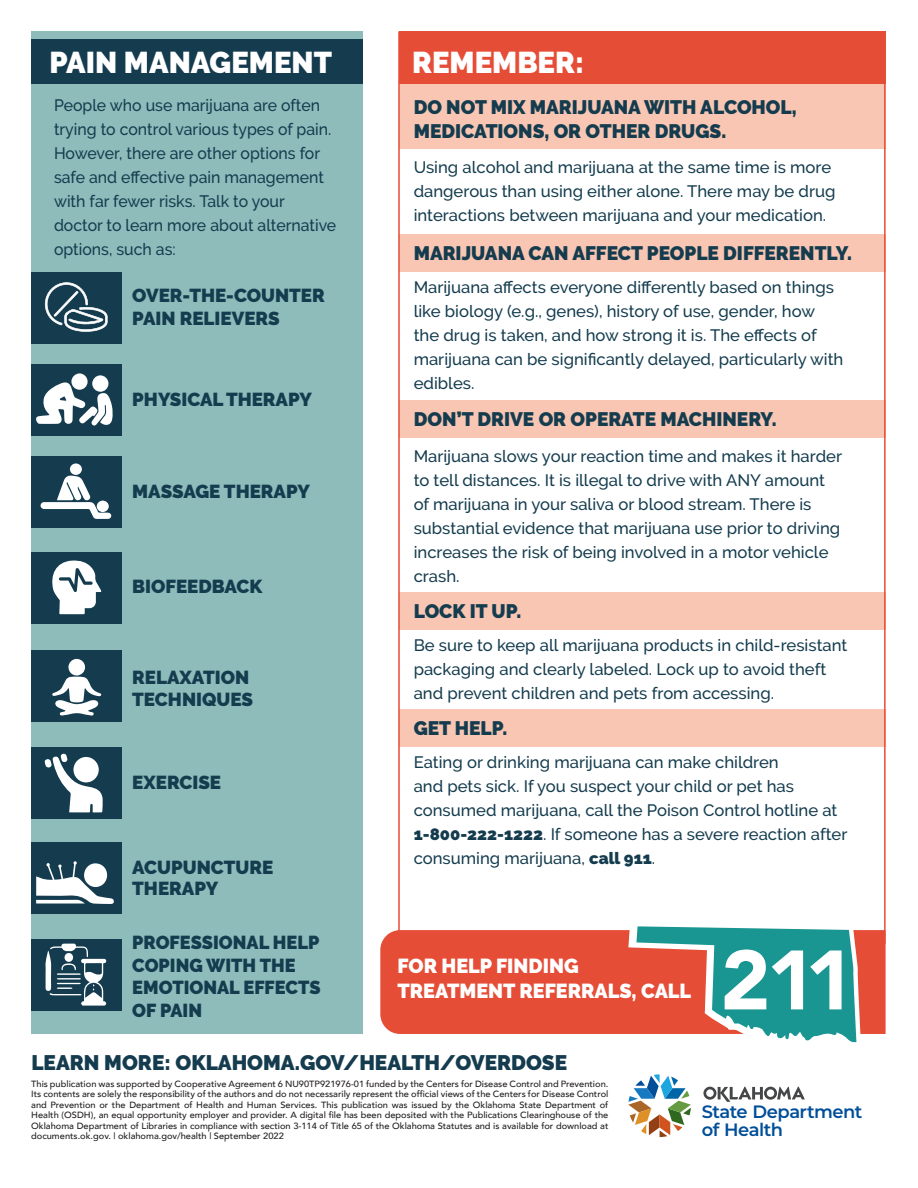
<style>
.page{position:relative;width:918px;height:1188px;background:#fff}
.page>*{position:absolute;margin:0;border:0;box-sizing:border-box;transform-origin:0 0}
.t1{font:900 30px "Raleway";color:#fff}
.t2{font:900 21px "Raleway";color:#143c4e}
.t3{font:900 20.25px/25.5px "Raleway";color:#fff}
.t4{font:900 19.5px/24px "Raleway";color:#143c4e}
.t5{font:900 18.75px/22.5px "Raleway";color:#143c4e}
.t6{font:600 17.85px/17.2px "Montserrat";letter-spacing:-.03em;color:#014e99}
.t7{font:500 16.5px/24px "Raleway";color:#143c4e}
.t8{font:500 16.5px/24px "Raleway";color:#143c4e;scale:.96 1}
.t9{font:500 9px/10.5px "Avenir";color:#231f20;text-align:justify}
.s1{font-weight:900}
</style>
<div class="page">
<div style="left:32px;top:32px;width:331px;height:1002px;background:#8dbcbb"></div>
<svg style="left:398px;top:31px;width:488px;height:899px"></svg>
<div style="left:32px;top:39px;width:331px;height:45px;background:#143c4e"></div>
<div style="left:32px;top:272px;width:90px;height:72px;background:#143c4e"></div>
<svg style="left:45px;top:282px;width:63px;height:50px"></svg>
<div style="left:32px;top:364px;width:90px;height:72px;background:#143c4e"></div>
<svg style="left:92px;top:375px;width:17px;height:17px"></svg>
<div style="left:71px;top:373px;width:17px;height:17px;background:#fff;border-radius:50%"></div>
<svg style="left:36px;top:382px;width:77px;height:44px"></svg>
<div style="left:32px;top:456px;width:90px;height:72px;background:#143c4e"></div>
<svg style="left:41px;top:475px;width:70px;height:44px"></svg>
<div style="left:70px;top:463px;width:12px;height:12px;background:#fff;border-radius:50%"></div>
<div style="left:97px;top:501px;width:12px;height:11px;background:#fff;border-radius:50%"></div>
<div style="left:32px;top:650px;width:90px;height:72px;background:#143c4e"></div>
<svg style="left:52px;top:676px;width:49px;height:40px"></svg>
<div style="left:68px;top:659px;width:17px;height:17px;background:#fff;border-radius:50%"></div>
<div style="left:32px;top:552px;width:90px;height:72px;background:#143c4e"></div>
<svg style="left:52px;top:560px;width:49px;height:54px"></svg>
<div style="left:32px;top:747px;width:90px;height:72px;background:#143c4e"></div>
<svg style="left:45px;top:754px;width:58px;height:58px"></svg>
<div style="left:73px;top:757px;width:26px;height:25px;background:#fff;border-radius:50%"></div>
<div style="left:32px;top:939px;width:90px;height:72px;background:#143c4e"></div>
<svg style="left:45px;top:944px;width:61px;height:62px"></svg>
<div style="left:380px;top:930px;width:506px;height:104px;background:#e54d37"></div>
<svg style="left:623px;top:915px;width:244px;height:128px"></svg>
<div style="left:32px;top:842px;width:90px;height:72px;background:#143c4e"></div>
<svg style="left:36px;top:861px;width:78px;height:43px"></svg>
<svg style="left:703px;top:1087px;width:102px;height:15px"></svg>
<svg style="left:628px;top:1074px;width:63px;height:63px"></svg>
<h1 class="t1" style="left:50px;top:45px;width:284px">PAIN MANAGEMENT</h1>
<h1 class="t1" style="left:412px;top:45px;width:173px">REMEMBER:</h1>
<p class="t8" style="left:54px;top:93px;width:296px">People who use marijuana are often trying to control various types of pain.<br>However, there are other options for safe and effective pain management with far fewer risks. Talk to your doctor to learn more about alternative options, such as:</p>
<p class="t5" style="left:132px;top:284px;width:194px">OVER-THE-COUNTER<br>PAIN RELIEVERS</p>
<p class="t5" style="left:132px;top:388px;width:181px">PHYSICAL THERAPY</p>
<p class="t5" style="left:132px;top:480px;width:179px">MASSAGE THERAPY</p>
<p class="t5" style="left:132px;top:576px;width:132px">BIOFEEDBACK</p>
<p class="t5" style="left:132px;top:667px;width:122px;line-height:21.8px">RELAXATION<br>TECHNIQUES</p>
<p class="t5" style="left:132px;top:771px;width:90px">EXERCISE</p>
<p class="t5" style="left:132px;top:856px;width:143px;line-height:21.8px">ACUPUNCTURE<br>THERAPY</p>
<p class="t5" style="left:132px;top:931px;width:190px">PROFESSIONAL HELP<br>COPING WITH THE<br>EMOTIONAL EFFECTS<br>OF PAIN</p>
<p class="t4" style="left:414px;top:95px;width:384px">DO NOT MIX MARIJUANA WITH ALCOHOL,<br>MEDICATIONS, OR OTHER DRUGS.</p>
<p class="t7" style="left:414px;top:155px;width:423px">Using alcohol and marijuana at the same time is more dangerous than using either alone. There may be drug interactions between marijuana and your medication.</p>
<p class="t4" style="left:414px;top:241px;width:440px">MARIJUANA CAN AFFECT PEOPLE DIFFERENTLY.</p>
<p class="t7" style="left:414px;top:275px;width:431px">Marijuana affects everyone differently based on things like biology (e.g., genes), history of use, gender, how the drug is taken, and how strong it is. The effects of marijuana can be significantly delayed, particularly with edibles.</p>
<p class="t4" style="left:414px;top:407px;width:364px">DON’T DRIVE OR OPERATE MACHINERY.</p>
<p class="t7" style="left:414px;top:444px;width:430px">Marijuana slows your reaction time and makes it harder to tell distances. It is illegal to drive with ANY amount of marijuana in your saliva or blood stream. There is substantial evidence that marijuana use prior to driving increases the risk of being involved in a motor vehicle crash.</p>
<p class="t4" style="left:414px;top:599px;width:109px">LOCK IT UP.</p>
<p class="t7" style="left:414px;top:633px;width:435px">Be sure to keep all marijuana products in child-resistant packaging and clearly labeled. Lock up to avoid theft and prevent children and pets from accessing.</p>
<p class="t4" style="left:414px;top:716px;width:95px">GET HELP.</p>
<p class="t7" style="left:414px;top:750px;width:435px">Eating or drinking marijuana can make children<br>and pets sick. If you suspect your child or pet has consumed marijuana, call the Poison Control hotline at <span class="s1">1-800-222-1222</span>. If someone has a severe reaction after consuming marijuana, <span class="s1">call 911</span>.</p>
<p class="t3" style="left:398px;top:953px;width:295px">FOR HELP FINDING<br>TREATMENT REFERRALS, CALL</p>
<p class="t2" style="left:32px;top:1050px;width:537px">LEARN MORE: OKLAHOMA.GOV/HEALTH/OVERDOSE</p>
<p class="t9" style="left:31px;top:1078px;width:579px">This publication was supported by Cooperative Agreement 6 NU90TP921976-01 funded by the Centers for Disease Control and Prevention.<br>Its contents are solely the responsibility of the authors and do not necessarily represent the official views of the Centers for Disease Control and Prevention or the Department of Health and Human Services. This publication was issued by the Oklahoma State Department of Health (OSDH), an equal opportunity employer and provider. A digital file has been deposited with the Publications Clearinghouse of the Oklahoma Department of Libraries in compliance with section 3-114 of Title 65 of the Oklahoma Statutes and is available for download at documents.ok.gov. | oklahoma.gov/health | September 2022</p>
<p class="t6" style="left:702px;top:1103px;width:162px">State Department of Health</p>
</div>
